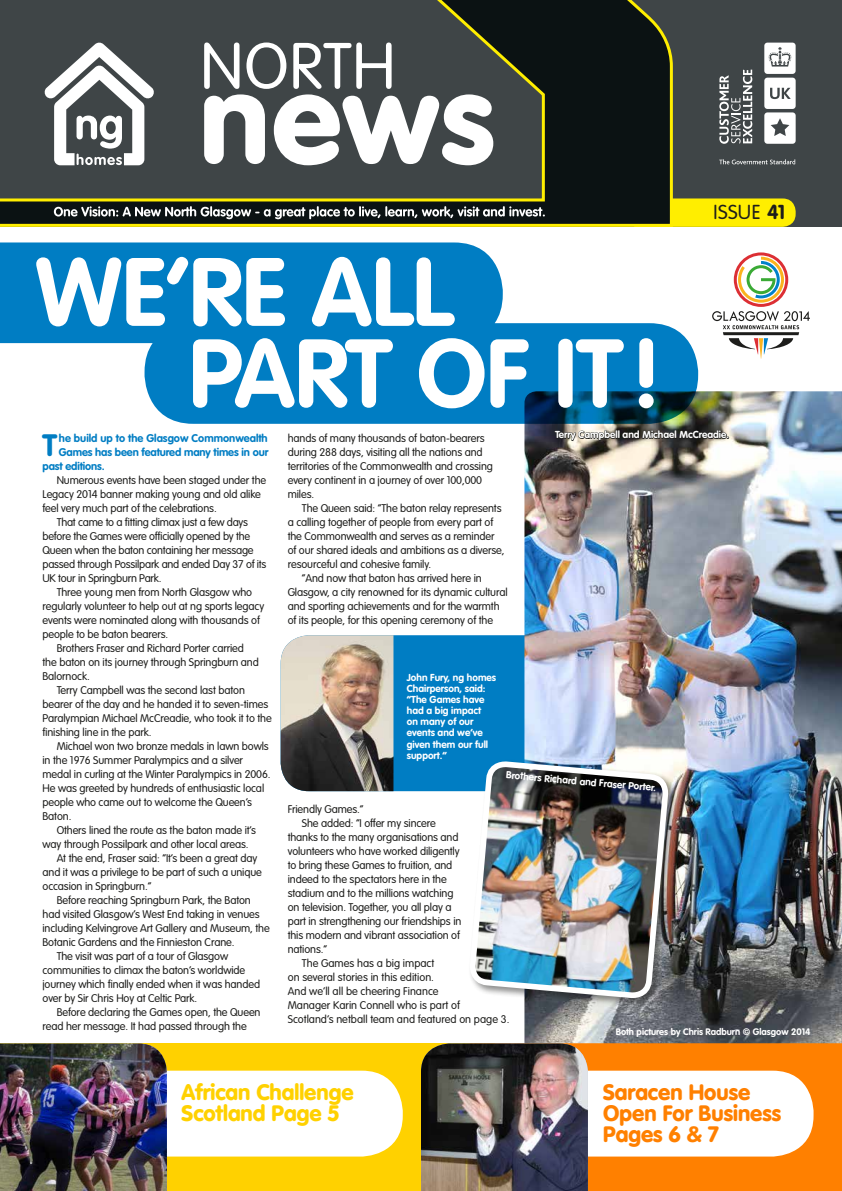
<style>
.page{position:relative;width:842px;height:1191px;background:#fff}
.page>*{position:absolute;margin:0;border:0;box-sizing:border-box;transform-origin:0 0}
.t1{font:700 95.3px/81.3px "VAG Rounded Std";color:#fff}
.t2{font:700 30.5px "VAG Rounded Std";color:#007dc3}
.t3{font:900 22px/21px "VAG Rounded Std";color:#ff8000}
.t4{font:900 22px/21px "VAG Rounded Std";color:#ffd100}
.t5{font:300 19.9px "VAG Rounded Std";letter-spacing:.025em;color:#1d1d1b}
.t6{font:300 11px/14px "VAG Rounded Std";letter-spacing:-.01em;color:#1d1d1b}
.t7{font:700 11px "VAG Rounded Std";letter-spacing:-.01em;color:#007dc3}
.t8{font:700 10px/11.1px "VAG Rounded Std";color:#fff}
.t9{font:700 9.3px "VAG Rounded Std";color:#fff}
.s1{font-weight:700}
</style>
<div class="page">
<div style="left:281px;top:635px;width:312px;height:156px;background:#007dc3;border-radius:28px"></div>
<img style="left:524px;top:391px;width:318px;height:652px">
<img style="left:281px;top:635px;width:112px;height:156px">
<div style="left:0;top:0;width:842px;height:227px;background:#3f4547"></div>
<svg style="left:674px;top:198px;width:122px;height:29px;background:#f6e603"></svg>
<svg style="left:719px;top:70px;width:33px;height:74px"></svg>
<svg style="left:719px;top:159px;width:76px;height:5px"></svg>
<svg style="left:764px;top:43px;width:32px;height:101px;background:#d4d5d6"></svg>
<svg style="left:0;top:0;width:674px;height:227px"></svg>
<svg style="left:54px;top:206px;width:491px;height:13px;background:#54595a"></svg>
<div style="left:0;top:1043px;width:494px;height:148px;background:#ffd100"></div>
<div style="left:588px;top:1043px;width:254px;height:148px;background:#ff8000"></div>
<div style="left:473px;top:1070px;width:340px;height:86px;background:#fff;border-radius:41px"></div>
<div style="left:63px;top:1070px;width:340px;height:86px;background:#fff;border-radius:41px"></div>
<img style="left:421px;top:1043px;width:167px;height:148px">
<img style="left:0;top:1043px;width:167px;height:148px">
<svg style="left:712px;top:252px;width:98px;height:107px"></svg>
<svg style="left:0;top:242px;width:698px;height:182px;fill:#007dc3"></svg>
<div style="left:468px;top:759px;width:210px;height:249px;background:#1d1d1b;opacity:.5"></div>
<img style="left:467px;top:758px;width:204px;height:243px">
<img style="left:554px;top:419px;width:175px;height:30px">
<h1 class="t1" style="left:189px;top:255px;width:475px;text-indent:-153px">WE’RE ALL<br>PART OF IT!</h1>
<h3 class="t5" style="left:713px;top:201px;width:73px">ISSUE <span class="s1">41</span></h3>
<h2 class="t2" style="left:43px;top:427px;width:16px">T</h2>
<p class="t7" style="left:59px;top:431px;width:210px">he build up to the Glasgow Commonwealth</p>
<p class="t7" style="left:59px;top:445px;width:211px">Games has been featured many times in our</p>
<p class="t7" style="left:43px;top:459px;width:64px">past editions.</p>
<p class="t6" style="left:57px;top:473px;width:211px">Numerous events have been staged under the</p>
<p class="t6" style="left:43px;top:487px;width:220px">Legacy 2014 banner making young and old alike</p>
<p class="t6" style="left:43px;top:501px;width:176px">feel very much part of the celebrations.</p>
<p class="t6" style="left:57px;top:515px;width:193px">That came to a fitting climax just a few days</p>
<p class="t6" style="left:43px;top:529px;width:209px">before the Games were officially opened by the</p>
<p class="t6" style="left:43px;top:543px;width:213px">Queen when the baton containing her message</p>
<p class="t6" style="left:43px;top:557px;width:225px">passed through Possilpark and ended Day 37 of its</p>
<p class="t6" style="left:43px;top:571px;width:120px">UK tour in Springburn Park.</p>
<p class="t6" style="left:57px;top:585px;width:197px">Three young men from North Glasgow who</p>
<p class="t6" style="left:43px;top:599px;width:223px">regularly volunteer to help out at ng sports legacy</p>
<p class="t6" style="left:43px;top:613px;width:219px">events were nominated along with thousands of</p>
<p class="t6" style="left:43px;top:627px;width:127px">people to be baton bearers.</p>
<p class="t6" style="left:57px;top:641px;width:189px">Brothers Fraser and Richard Porter carried</p>
<p class="t6" style="left:43px;top:655px;width:218px">the baton on its journey through Springburn and</p>
<p class="t6" style="left:43px;top:669px;width:49px">Balornock.</p>
<p class="t6" style="left:57px;top:683px;width:190px">Terry Campbell was the second last baton</p>
<p class="t6" style="left:43px;top:697px;width:227px">bearer of the day and he handed it to seven-times</p>
<p class="t6" style="left:43px;top:711px;width:231px">Paralympian Michael McCreadie, who took it to the</p>
<p class="t6" style="left:43px;top:725px;width:110px">finishing line in the park.</p>
<p class="t6" style="left:57px;top:739px;width:214px">Michael won two bronze medals in lawn bowls</p>
<p class="t6" style="left:43px;top:753px;width:202px">in the 1976 Summer Paralympics and a silver</p>
<p class="t6" style="left:43px;top:767px;width:230px">medal in curling at the Winter Paralympics in 2006.</p>
<p class="t6" style="left:43px;top:781px;width:223px">He was greeted by hundreds of enthusiastic local</p>
<p class="t6" style="left:43px;top:795px;width:211px">people who came out to welcome the Queen’s</p>
<p class="t6" style="left:43px;top:809px;width:30px">Baton.</p>
<p class="t6" style="left:57px;top:823px;width:201px">Others lined the route as the baton made it’s</p>
<p class="t6" style="left:43px;top:837px;width:208px">way through Possilpark and other local areas.</p>
<p class="t6" style="left:57px;top:851px;width:202px">At the end, Fraser said: “It’s been a great day</p>
<p class="t6" style="left:43px;top:865px;width:221px">and it was a privilege to be part of such a unique</p>
<p class="t6" style="left:43px;top:879px;width:110px">occasion in Springburn.”</p>
<p class="t6" style="left:57px;top:893px;width:196px">Before reaching Springburn Park, the Baton</p>
<p class="t6" style="left:43px;top:907px;width:219px">had visited Glasgow’s West End taking in venues</p>
<p class="t6" style="left:43px;top:921px;width:229px">including Kelvingrove Art Gallery and Museum, the</p>
<p class="t6" style="left:43px;top:935px;width:193px">Botanic Gardens and the Finnieston Crane.</p>
<p class="t6" style="left:57px;top:949px;width:173px">The visit was part of a tour of Glasgow</p>
<p class="t6" style="left:43px;top:963px;width:204px">communities to climax the baton’s worldwide</p>
<p class="t6" style="left:43px;top:977px;width:219px">journey which finally ended when it was handed</p>
<p class="t6" style="left:43px;top:991px;width:156px">over by Sir Chris Hoy at Celtic Park.</p>
<p class="t6" style="left:57px;top:1005px;width:205px">Before declaring the Games open, the Queen</p>
<p class="t6" style="left:43px;top:1019px;width:206px">read her message. It had passed through the</p>
<p class="t6" style="left:288px;top:431px;width:207px">hands of many thousands of baton-bearers during 288 days, visiting all the nations and territories of the Commonwealth and crossing every continent in a journey of over 100,000 miles.</p>
<p class="t6" style="left:302px;top:501px;width:201px">The Queen said: “The baton relay represents</p>
<p class="t6" style="left:288px;top:515px;width:207px">a calling together of people from every part of</p>
<p class="t6" style="left:288px;top:529px;width:208px">the Commonwealth and serves as a reminder</p>
<p class="t6" style="left:288px;top:543px;width:218px">of our shared ideals and ambitions as a diverse,</p>
<p class="t6" style="left:288px;top:557px;width:145px">resourceful and cohesive family.</p>
<p class="t6" style="left:302px;top:571px;width:181px">“And now that baton has arrived here in</p>
<p class="t6" style="left:288px;top:585px;width:221px">Glasgow, a city renowned for its dynamic cultural</p>
<p class="t6" style="left:288px;top:599px;width:213px">and sporting achievements and for the warmth</p>
<p class="t6" style="left:288px;top:613px;width:207px">of its people, for this opening ceremony of the</p>
<p class="t8" style="left:407px;top:672px;width:91px">John Fury, ng homes<br>Chairperson, said: “The Games have had a big impact<br>on many of our events and we’ve given them our full support.”</p>
<p class="t8" style="left:555px;top:429px;width:176px">Terry Campbell and Michael McCreadie.</p>
<p class="t8" style="left:506px;top:769px;width:152px;rotate:5deg">Brothers Richard and Fraser Porter.</p>
<p class="t6" style="left:288px;top:802px;width:77px">Friendly Games.”</p>
<p class="t6" style="left:302px;top:816px;width:136px">She added: “I offer my sincere</p>
<p class="t6" style="left:288px;top:830px;width:172px">thanks to the many organisations and</p>
<p class="t6" style="left:288px;top:844px;width:173px">volunteers who have worked diligently</p>
<p class="t6" style="left:288px;top:858px;width:166px">to bring these Games to fruition, and</p>
<p class="t6" style="left:288px;top:872px;width:160px">indeed to the spectators here in the</p>
<p class="t6" style="left:288px;top:886px;width:167px">stadium and to the millions watching</p>
<p class="t6" style="left:288px;top:900px;width:165px">on television. Together, you all play a</p>
<p class="t6" style="left:288px;top:914px;width:175px">part in strengthening our friendships in</p>
<p class="t6" style="left:288px;top:928px;width:174px">this modern and vibrant association of</p>
<p class="t6" style="left:288px;top:942px;width:41px">nations.”</p>
<p class="t6" style="left:302px;top:956px;width:134px">The Games has a big impact</p>
<p class="t6" style="left:288px;top:970px;width:148px">on several stories in this edition.</p>
<p class="t6" style="left:288px;top:984px;width:152px">And we’ll all be cheering Finance</p>
<p class="t6" style="left:288px;top:998px;width:174px">Manager Karin Connell who is part of</p>
<p class="t6" style="left:288px;top:1012px;width:223px">Scotland’s netball team and featured on page 3.</p>
<p class="t9" style="left:616px;top:1026px;width:196px">Both pictures by Chris Radburn © Glasgow 2014</p>
<h3 class="t4" style="left:182px;top:1082px;width:173px">African Challenge<br>Scotland Page 5</h3>
<h3 class="t3" style="left:603px;top:1082px;width:180px">Saracen House<br>Open For Business<br>Pages 6 &amp; 7</h3>
</div>
